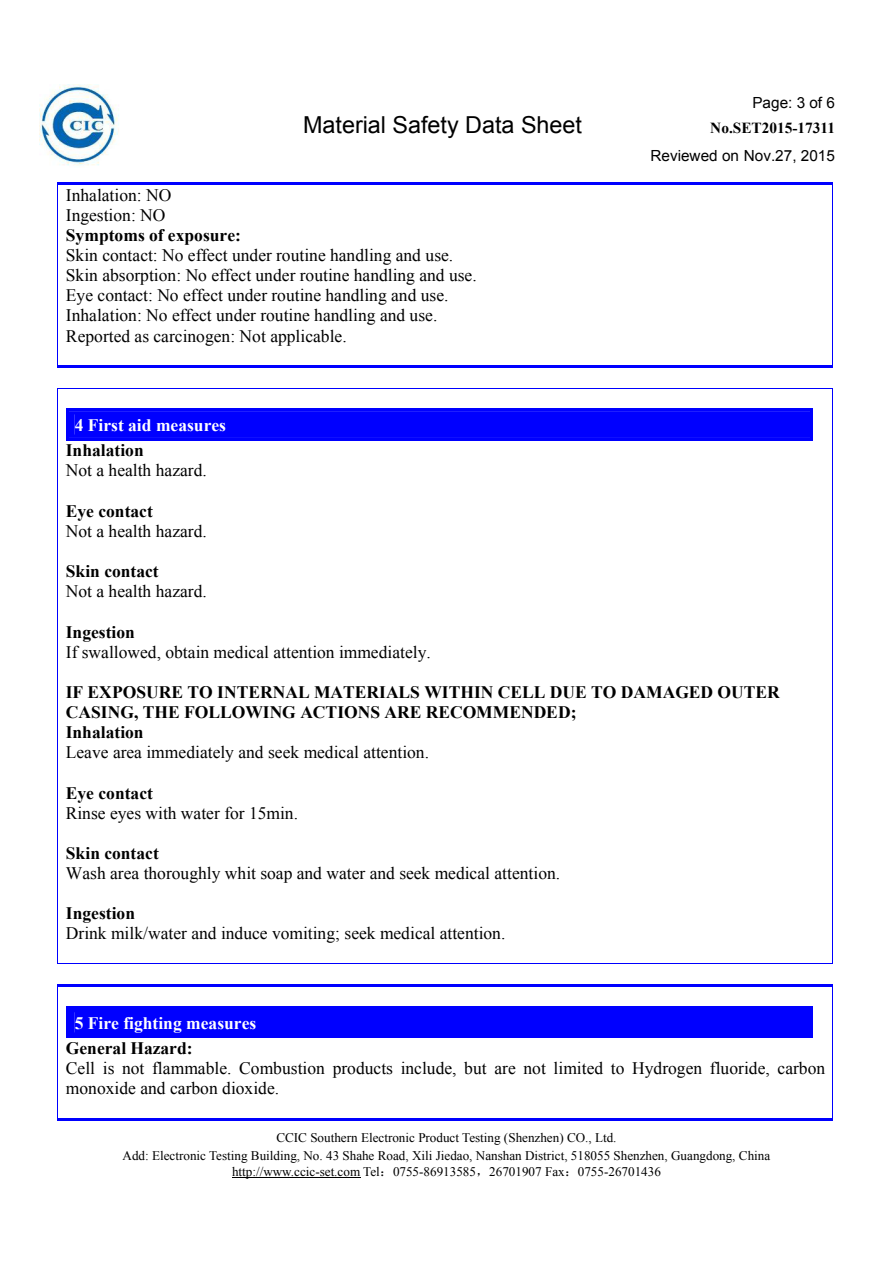
<style>
.page{position:relative;width:893px;height:1263px;background:#fff}
.page>*{position:absolute;margin:0;border:0;box-sizing:border-box;transform-origin:0 0}
.t1{font:23.4px "Arial";color:#000}
.t2{font:17.55px/20.1px "Times New Roman";color:#000}
.t3{font:700 17.55px/20.1px "Times New Roman";color:#000}
.t4{font:700 17.55px/25.7px "Times New Roman";color:#fff}
.t5{font:15.3px/28px "Arial";color:#000;text-align:right}
.t6{font:13.2px/17.5px "Times New Roman";color:#000;text-align:center}
.s1{font-family:"Times New Roman";font-weight:700}
.s2{font-weight:700}
.s3{color:#000}
.s4{font-weight:400}
.s5{font-family:"Sim Sun"}
</style>
<div class="page">
<hr style="left:232px;top:1177px;width:128px;height:1px;background:#000">
<img style="left:40px;top:85px;width:79px;height:81px">
<hr style="left:58px;top:182px;width:775px;height:3px;background:#00f">
<hr style="left:58px;top:185px;width:1px;height:181px;background:#00f">
<hr style="left:58px;top:366px;width:774px;height:2px;background:#00f">
<hr style="left:832px;top:185px;width:1px;height:183px;background:#00f">
<div style="left:66px;top:409px;width:746px;height:31px;background:#00f"></div>
<hr style="left:58px;top:388px;width:775px;height:1px;background:#00f">
<hr style="left:58px;top:389px;width:1px;height:575px;background:#00f">
<hr style="left:58px;top:964px;width:774px;height:1px;background:#00f">
<hr style="left:832px;top:389px;width:1px;height:575px;background:#00f">
<div style="left:66px;top:1007px;width:746px;height:31px;background:#00f"></div>
<hr style="left:58px;top:984px;width:775px;height:3px;background:#00f">
<hr style="left:58px;top:987px;width:1px;height:131px;background:#00f">
<hr style="left:58px;top:1118px;width:774px;height:3px;background:#00f">
<hr style="left:832px;top:987px;width:1px;height:134px;background:#00f">
<p class="t5" style="left:752px;top:89px;width:84px">Page: 3 of 6</p>
<p class="t1" style="left:303px;top:110px;width:280px">Material Safety Data Sheet</p>
<p class="t5" style="left:650px;top:114px;width:186px"><span class="s1">No.SET2015-17311<br></span>Reviewed on Nov.27, 2015</p>
<p class="t2" style="left:66px;top:185px;width:412px">Inhalation: NO<br>Ingestion: NO<br><span class="s2">Symptoms of exposure:<br></span>Skin contact: No effect under routine handling and use.<br>Skin absorption: No effect under routine handling and use.<br>Eye contact: No effect under routine handling and use.<br>Inhalation: No effect under routine handling and use.<br>Reported as carcinogen: Not applicable.</p>
<p class="t4" style="left:66px;top:412px;width:162px;text-indent:9px">4 First aid measures<br><span class="s3">Inhalation</span></p>
<p class="t2" style="left:66px;top:460px;width:143px">Not a health hazard.</p>
<p class="t2" style="left:66px;top:501px;width:143px"><span class="s2">Eye contact<br></span>Not a health hazard.</p>
<p class="t2" style="left:66px;top:561px;width:143px"><span class="s2">Skin contact<br></span>Not a health hazard.</p>
<p class="t2" style="left:66px;top:622px;width:366px"><span class="s2">Ingestion<br></span>If swallowed, obtain medical attention immediately.</p>
<p class="t3" style="left:66px;top:682px;width:715px">IF EXPOSURE TO INTERNAL MATERIALS WITHIN CELL DUE TO DAMAGED OUTER CASING, THE FOLLOWING ACTIONS ARE RECOMMENDED;<br>Inhalation<br><span class="s4">Leave area immediately and seek medical attention.</span></p>
<p class="t2" style="left:66px;top:783px;width:234px"><span class="s2">Eye contact<br></span>Rinse eyes with water for 15min.</p>
<p class="t2" style="left:66px;top:843px;width:496px"><span class="s2">Skin contact<br></span>Wash area thoroughly whit soap and water and seek medical attention.</p>
<p class="t2" style="left:66px;top:903px;width:441px"><span class="s2">Ingestion<br></span>Drink milk/water and induce vomiting; seek medical attention.</p>
<p class="t4" style="left:66px;top:1009px;width:192px;text-indent:9px">5 Fire fighting measures<br><span class="s3">General Hazard:</span></p>
<p class="t2" style="left:66px;top:1058px;width:761px">Cell is not flammable. Combustion products include, but are not limited to Hydrogen fluoride, carbon monoxide and carbon dioxide.</p>
<p class="t6" style="left:122px;top:1129px;width:649px">CCIC Southern Electronic Product Testing (Shenzhen) CO., Ltd.<br>Add: Electronic Testing Building, No. 43 Shahe Road, Xili Jiedao, Nanshan District, 518055 Shenzhen, Guangdong, China</p>
<p class="t6" style="left:232px;top:1162px;width:430px">http://www.ccic-set.com Tel<span class="s5">：</span>0755-86913585<span class="s5">，</span>26701907 Fax<span class="s5">：</span>0755-26701436</p>
</div>
